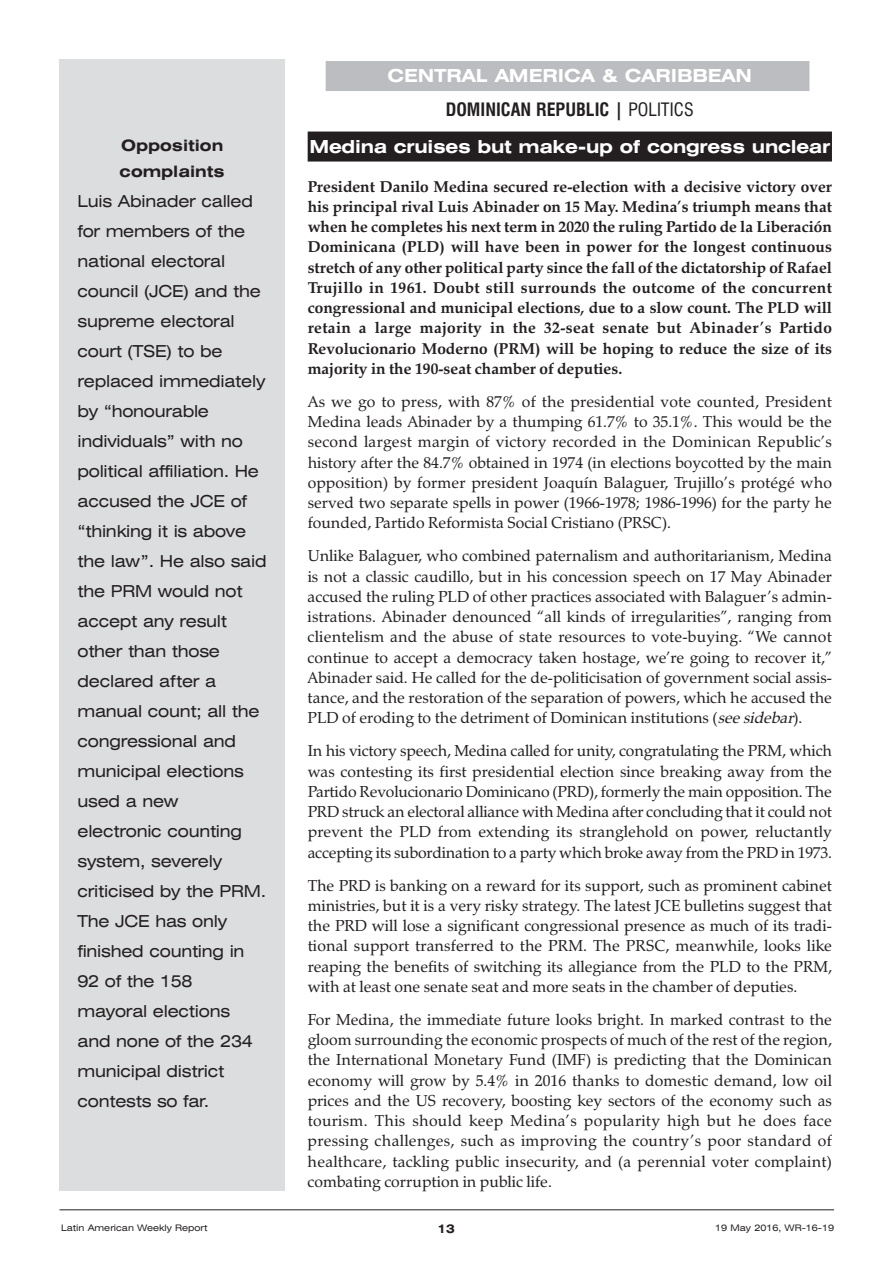
<style>
.page{position:relative;width:893px;height:1263px;background:#fff}
.page>*{position:absolute;margin:0;border:0;box-sizing:border-box;transform-origin:0 0}
.t1{font:700 expanded 18px/33.8px "Swiss 721 BT";letter-spacing:-.015em;color:#fff;text-align:center}
.t2{font:expanded 16.5px/30px "Swiss 721 BT";letter-spacing:-.015em;color:#231f20}
.t3{font:15.75px/20.2px "Zapf Calligraphic 801 BT";color:#231f20;text-align:justify}
.t4{font:700 15.75px/20.2px "Zapf Calligraphic 801 BT";color:#231f20;text-align:justify}
.t5{font:700 expanded 15.75px/25.5px "Swiss 721 BT";color:#231f20}
.t6{font:700 expanded 12px "Swiss 721 BT";color:#231f20}
.t7{font:expanded 9px "Swiss 721 BT";color:#231f20}
.s1{font-stretch:condensed;color:#231f20}
.s2{font-weight:400;font-stretch:condensed;color:#231f20}
.s3{font-style:italic}
</style>
<div class="page">
<div style="left:326px;top:61px;width:483px;height:30px;background:#bcbdc0"></div>
<div style="left:308px;top:132px;width:524px;height:30px;background:#231f20"></div>
<div style="left:60px;top:60px;width:225px;height:1131px;background:#dcdddf"></div>
<hr style="left:60px;top:1209px;width:774px;height:1px;background:#231f20">
<p class="t5" style="left:120px;top:133px;width:107px">Opposition complaints</p>
<p class="t2" style="left:78px;top:186px;width:191px">Luis Abinader called for members of the national electoral council (JCE) and the supreme electoral court (TSE) to be replaced immediately by “honourable individuals” with no political affiliation. He accused the JCE of “thinking it is above the law”. He also said the PRM would not accept any result other than those declared after a manual count; all the congressional and municipal elections used a new electronic counting system, severely criticised by the PRM.<br>The JCE has only finished counting in<br>92 of the 158<br>mayoral elections and none of the 234 municipal district contests so far.</p>
<p class="t1" style="left:388px;top:59px;width:366px">CENTRAL AMERICA &amp; CARIBBEAN<br><span class="s1">DOMINICAN REPUBLIC |</span> <span class="s2">POLITICS</span></p>
<p class="t1" style="left:309px;top:129px;width:522px">Medina cruises but make-up of congress unclear</p>
<p class="t4" style="left:308px;top:176px;width:526px">President Danilo Medina secured re-election with a decisive victory over his principal rival Luis Abinader on 15 May. Medina’s triumph means that when he completes his next term in 2020 the ruling Partido de la Liberación Dominicana (PLD) will have been in power for the longest continuous stretch of any other political party since the fall of the dictatorship of Rafael Trujillo in 1961. Doubt still surrounds the outcome of the concurrent congressional and municipal elections, due to a slow count. The PLD will retain a large majority in the 32-seat senate but Abinader’s Partido Revolucionario Moderno (PRM) will be hoping to reduce the size of its majority in the 190-seat chamber of deputies.</p>
<p class="t3" style="left:308px;top:391px;width:526px">As we go to press, with 87% of the presidential vote counted, President Medina leads Abinader by a thumping 61.7% to 35.1%. This would be the second largest margin of victory recorded in the Dominican Republic’s history after the 84.7% obtained in 1974 (in elections boycotted by the main opposition) by former president Joaquín Balaguer, Trujillo’s protégé who served two separate spells in power (1966-1978; 1986-1996) for the party he founded, Partido Reformista Social Cristiano (PRSC).</p>
<p class="t3" style="left:308px;top:546px;width:526px">Unlike Balaguer, who combined paternalism and authoritarianism, Medina is not a classic caudillo, but in his concession speech on 17 May Abinader accused the ruling PLD of other practices associated with Balaguer’s admin&shy;istrations. Abinader denounced “all kinds of irregularities”, ranging from clientelism and the abuse of state resources to vote-buying. “We cannot continue to accept a democracy taken hostage, we’re going to recover it,” Abinader said. He called for the de-politicisation of government social assis&shy;tance, and the restoration of the separation of powers, which he accused the PLD of eroding to the detriment of Dominican institutions (<span class="s3">seesidebar</span>).</p>
<p class="t3" style="left:308px;top:741px;width:526px">In his victory speech, Medina called for unity, congratulating the PRM, which was contesting its first presidential election since breaking away from the Partido Revolucionario Dominicano (PRD), formerly the main opposition. The PRD struck an electoral alliance with Medina after concluding that it could not prevent the PLD from extending its stranglehold on power, reluctantly accepting its subordination to a party which broke away from the PRD in 1973.</p>
<p class="t3" style="left:308px;top:875px;width:526px">The PRD is banking on a reward for its support, such as prominent cabinet ministries, but it is a very risky strategy. The latest JCE bulletins suggest that the PRD will lose a significant congressional presence as much of its tradi&shy;tional support transferred to the PRM. The PRSC, meanwhile, looks like reaping the benefits of switching its allegiance from the PLD to the PRM, with at least one senate seat and more seats in the chamber of deputies.</p>
<p class="t3" style="left:308px;top:1009px;width:526px">For Medina, the immediate future looks bright. In marked contrast to the gloom surrounding the economic prospects of much of the rest of the region, the International Monetary Fund (IMF) is predicting that the Dominican economy will grow by 5.4% in 2016 thanks to domestic demand, low oil prices and the US recovery, boosting key sectors of the economy such as tourism. This should keep Medina’s popularity high but he does face pressing challenges, such as improving the country’s poor standard of healthcare, tackling public insecurity, and (a perennial voter complaint) combating corruption in public life.</p>
<p class="t7" style="left:61px;top:1223px;width:148px">Latin American Weekly Report</p>
<p class="t6" style="left:437px;top:1221px;width:19px">13</p>
<p class="t7" style="left:715px;top:1223px;width:120px">19 May 2016, WR-16-19</p>
</div>
